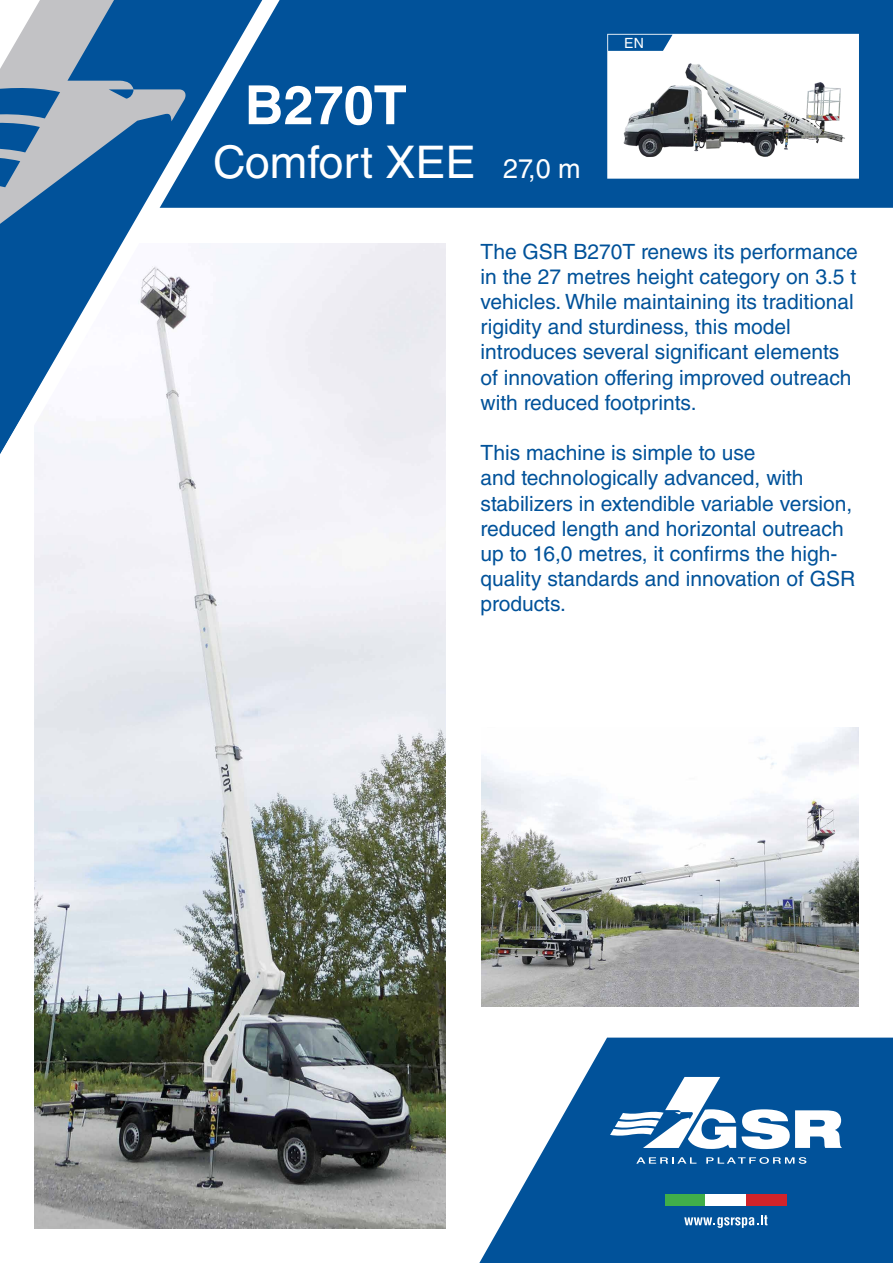
<style>
.page{position:relative;width:893px;height:1263px;background:#fff}
.page>*{position:absolute;margin:0;border:0;box-sizing:border-box;transform-origin:0 0}
.t1{font:700 54px "Helvetica LT Std";color:#fff}
.t2{font:45px "Helvetica LT Std";color:#fff}
.t3{font:27px "Helvetica LT Std";color:#fff}
.t4{font:21px/25.2px "Helvetica LT Std";color:#01529a}
.t5{font:14.1px "Helvetica LT Std";color:#fff}
</style>
<div class="page">
<img style="left:34px;top:243px;width:412px;height:986px">
<div style="left:302px;top:0;width:591px;height:208px;background:#01529a"></div>
<div style="left:608px;top:35px;width:250px;height:143px;background:#fff"></div>
<img style="left:623px;top:63px;width:222px;height:94px">
<div style="left:607px;top:34px;width:252px;height:145px;border:2px solid #fff"></div>
<svg style="left:608px;top:35px;width:64px;height:16px"></svg>
<svg style="left:0;top:0;width:302px;height:606px"></svg>
<svg style="left:479px;top:1037px;width:414px;height:226px;fill:#01529a"></svg>
<div style="left:666px;top:1195px;width:40px;height:11px;background:#40ae49"></div>
<div style="left:706px;top:1195px;width:40px;height:11px;background:#fff"></div>
<div style="left:746px;top:1195px;width:40px;height:11px;background:#d1232a"></div>
<svg style="left:684px;top:1215px;width:83px;height:13px"></svg>
<svg style="left:610px;top:1077px;width:232px;height:72px"></svg>
<svg style="left:636px;top:1157px;width:60px;height:6px"></svg>
<svg style="left:706px;top:1157px;width:100px;height:7px"></svg>
<img style="left:482px;top:727px;width:377px;height:280px">
<p class="t1" style="left:245px;top:72px;width:164px">B270T</p>
<p class="t2" style="left:213px;top:136px;width:264px">Comfort XEE</p>
<p class="t3" style="left:503px;top:153px;width:79px">27,0 m</p>
<p class="t5" style="left:624px;top:35px;width:21px">EN</p>
<p class="t4" style="left:480px;top:238px;width:379px">The GSR B270T renews its performance in the 27 metres height category on 3.5 t vehicles. While maintaining its traditional rigidity and sturdiness, this model introduces several significant elements of innovation offering improved outreach with reduced footprints.</p>
<p class="t4" style="left:480px;top:440px;width:276px">This machine is simple to use</p>
<p class="t4" style="left:480px;top:465px;width:376px">and technologically advanced, with stabilizers in extendible variable version, reduced length and horizontal outreach up to 16,0 metres, it confirms the high&shy;quality standards and innovation of GSR products.</p>
</div>
